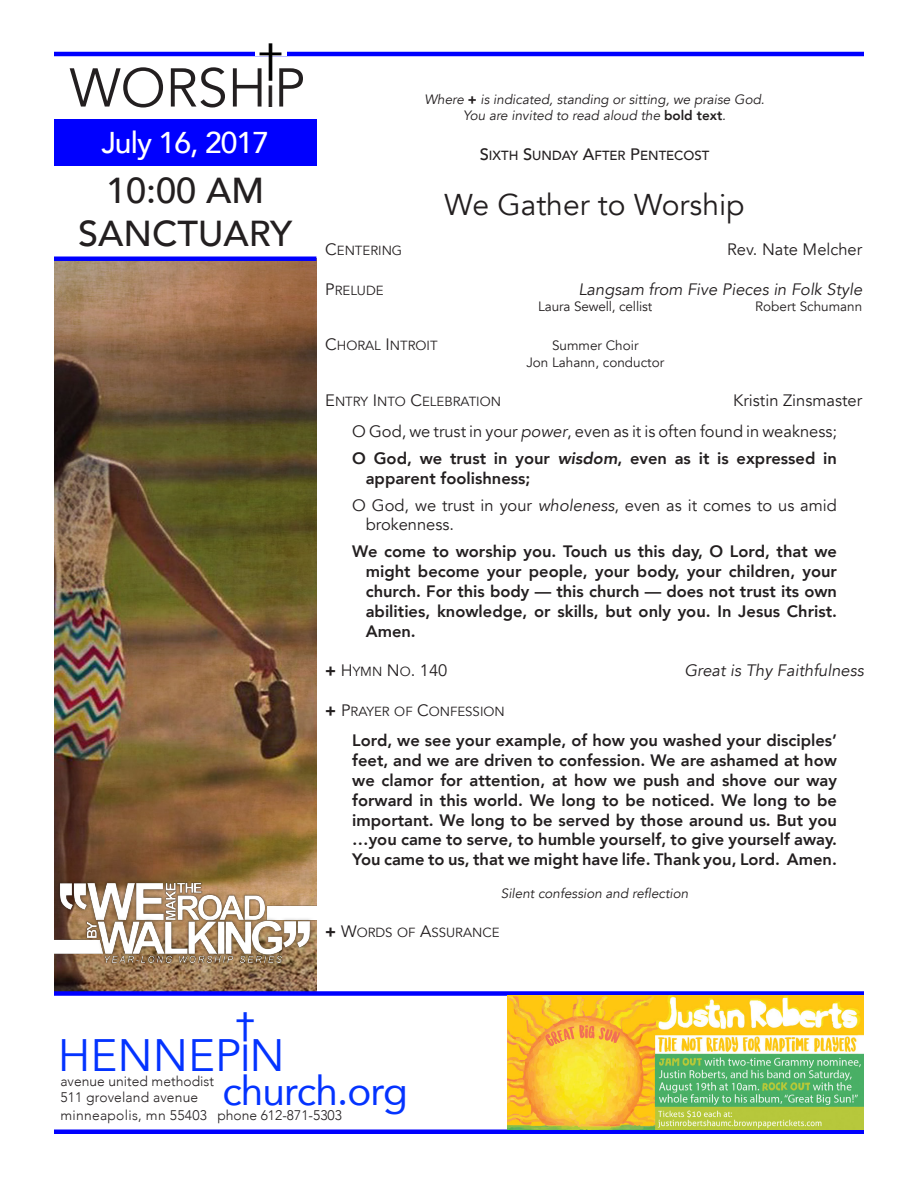
<style>
.page{position:relative;width:918px;height:1188px;background:#fff}
.page>*{position:absolute;margin:0;border:0;box-sizing:border-box;transform-origin:0 0}
.t1{font:54px "Avenir";color:#231f20}
.t2{font:45.3px "Avenir";color:#0433ff}
.t3{font:45px "Avenir";color:#000}
.t4{font:40.35px "Avenir";letter-spacing:-.02em;color:#0433ff}
.t5{font:500 36px "Avenir";color:#231f20}
.t6{font:500 35.25px "Avenir";color:#0433ff}
.t7{font:30px "Avenir";color:#231f20}
.t8{font:500 30px "Avenir";letter-spacing:-.03em;color:#fff}
.t9{font:800 16.5px/19.8px "Avenir";color:#231f20;text-align:justify}
.t10{font:16.5px/19.8px "Avenir";color:#231f20}
.t11{font:italic 16.5px "Avenir";color:#231f20}
.t12{font:16.5px "Avenir Book SC800";color:#231f20}
.t13{font:300 13.8px/17.7px "Avenir";color:#231f20}
.t14{font:italic 13.5px "Avenir";color:#231f20}
.t15{font:13.5px "Avenir";color:#231f20}
.t16{font:13.2px "Avenir Book SC800";color:#231f20}
.t17{font:13.2px "Avenir Medium SC800";color:#231f20}
.s1{font-weight:800;font-size:28.5px}
.s2{font-weight:900;font-style:normal}
.s3{font-weight:800;font-style:normal}
.s4{font-size:16.5px}
.s5{font-style:italic}
.s6{font-family:"Avenir Black SC800"}
.s7{font-size:13.2px}
.s8{font-family:"Avenir Black SC800";font-size:16.5px}
.s9{font-weight:400;font-size:45.3px}
</style>
<div class="page">
<img style="left:54px;top:261px;width:262px;height:730px">
<hr style="left:54px;top:52px;width:810px;height:4px;background:#00f">
<div style="left:255px;top:34px;width:31px;height:22px;background:#fff"></div>
<div style="left:54px;top:119px;width:262px;height:46px;background:#00f"></div>
<div style="left:54px;top:256px;width:262px;height:5px;background:#00f"></div>
<img style="left:55px;top:877px;width:261px;height:93px">
<hr style="left:54px;top:1130px;width:810px;height:4px;background:#00f">
<div style="left:54px;top:991px;width:810px;height:5px;background:#00f"></div>
<img style="left:507px;top:996px;width:357px;height:134px">
<p class="t3" style="left:258px;top:23px;width:27px">†</p>
<p class="t1" style="left:70px;top:56px;width:237px">WORSH<span class="s1">l</span>P</p>
<p class="t8" style="left:101px;top:116px;width:169px">July 16, 2017</p>
<p class="t5" style="left:106px;top:159px;width:160px">10:00 AM</p>
<p class="t5" style="left:78px;top:203px;width:216px">SANCTUARY</p>
<p class="t14" style="left:425px;top:91px;width:342px">Where <span class="s2">+</span> is indicated, standing or sitting, we praise God.</p>
<p class="t14" style="left:463px;top:107px;width:264px">You are invited to read aloud the <span class="s3">bold text</span>.</p>
<p class="t17" style="left:480px;top:144px;width:231px"><span class="s4">S</span>IXTH <span class="s4">S</span>UNDAY <span class="s4">A</span>FTER <span class="s4">P</span>ENTECOST</p>
<p class="t7" style="left:445px;top:187px;width:301px">We Gather to Worship</p>
<p class="t16" style="left:325px;top:243px;width:78px"><span class="s4">C</span>ENTERING</p>
<p class="t10" style="left:727px;top:240px;width:137px">Rev. Nate Melcher</p>
<p class="t16" style="left:325px;top:282px;width:60px"><span class="s4">P</span>RELUDE</p>
<p class="t11" style="left:578px;top:279px;width:285px">Langsam from Five Pieces in Folk Style</p>
<p class="t15" style="left:538px;top:298px;width:116px">Laura Sewell, cellist</p>
<p class="t15" style="left:755px;top:298px;width:109px">Robert Schumann</p>
<p class="t16" style="left:325px;top:338px;width:114px"><span class="s4">C</span>HORAL <span class="s4">I</span> NTROIT</p>
<p class="t15" style="left:552px;top:338px;width:88px">Summer Choir</p>
<p class="t15" style="left:526px;top:354px;width:139px">Jon Lahann, conductor</p>
<p class="t16" style="left:325px;top:394px;width:177px"><span class="s4">E</span> NTRY <span class="s4">I</span> NTO <span class="s4">C</span>ELEBRATION</p>
<p class="t10" style="left:733px;top:391px;width:131px">Kristin Zinsmaster</p>
<p class="t10" style="left:352px;top:422px;width:486px">O God, we trust in your <span class="s5">power</span>, even as it is often found in weakness;</p>
<p class="t9" style="left:366px;top:448px;width:473px;text-indent:-14px">O God, we trust in your <span class="s5">wisdom</span>, even as it is expressed in apparent foolishness;</p>
<p class="t10" style="left:366px;top:495px;width:473px;text-indent:-14px">O God, we trust in your <span class="s5">wholeness</span>, even as it comes to us amid brokenness.</p>
<p class="t9" style="left:366px;top:542px;width:473px;text-indent:-14px">We come to worship you. Touch us this day, O Lord, that we might become your people, your body, your children, your church. For this body — this church — does not trust its own abilities, knowledge, or skills, but only you. In Jesus Christ.<br>Amen.</p>
<p class="t12" style="left:325px;top:661px;width:124px"><span class="s6">+</span> H<span class="s7">YMN</span> N<span class="s7">O</span>. 140</p>
<p class="t11" style="left:684px;top:661px;width:181px">Great is Thy Faithfulness</p>
<p class="t16" style="left:325px;top:703px;width:181px"><span class="s8">+</span> <span class="s4">P</span>RAYER OF <span class="s4">C</span>ONFESSION</p>
<p class="t9" style="left:352px;top:731px;width:486px">Lord, we see your example, of how you washed your disciples’ feet, and we are driven to confession. We are ashamed at how we clamor for attention, at how we push and shove our way forward in this world. We long to be noticed. We long to be important. We long to be served by those around us. But you …you came to serve, to humble yourself, to give yourself away.<br>You came to us, that we might have life. Thank you, Lord. Amen.</p>
<p class="t14" style="left:501px;top:885px;width:189px">Silent confession and reflection</p>
<p class="t16" style="left:325px;top:925px;width:176px"><span class="s8">+</span> <span class="s4">W</span>ORDS OF <span class="s4">A</span>SSURANCE</p>
<p class="t6" style="left:235px;top:994px;width:21px">†</p>
<p class="t6" style="left:241px;top:1028px;width:45px">l<span class="s9">N</span></p>
<p class="t13" style="left:60px;top:1089px;width:283px">511 groveland avenue<br>minneapolis, mn 55403 phone 612-871-5303</p>
<p class="t2" style="left:58px;top:1028px;width:185px">HENNEP</p>
<p class="t13" style="left:60px;top:1072px;width:155px">avenue united methodist</p>
<p class="t4" style="left:222px;top:1059px;width:187px">church.org</p>
</div>
